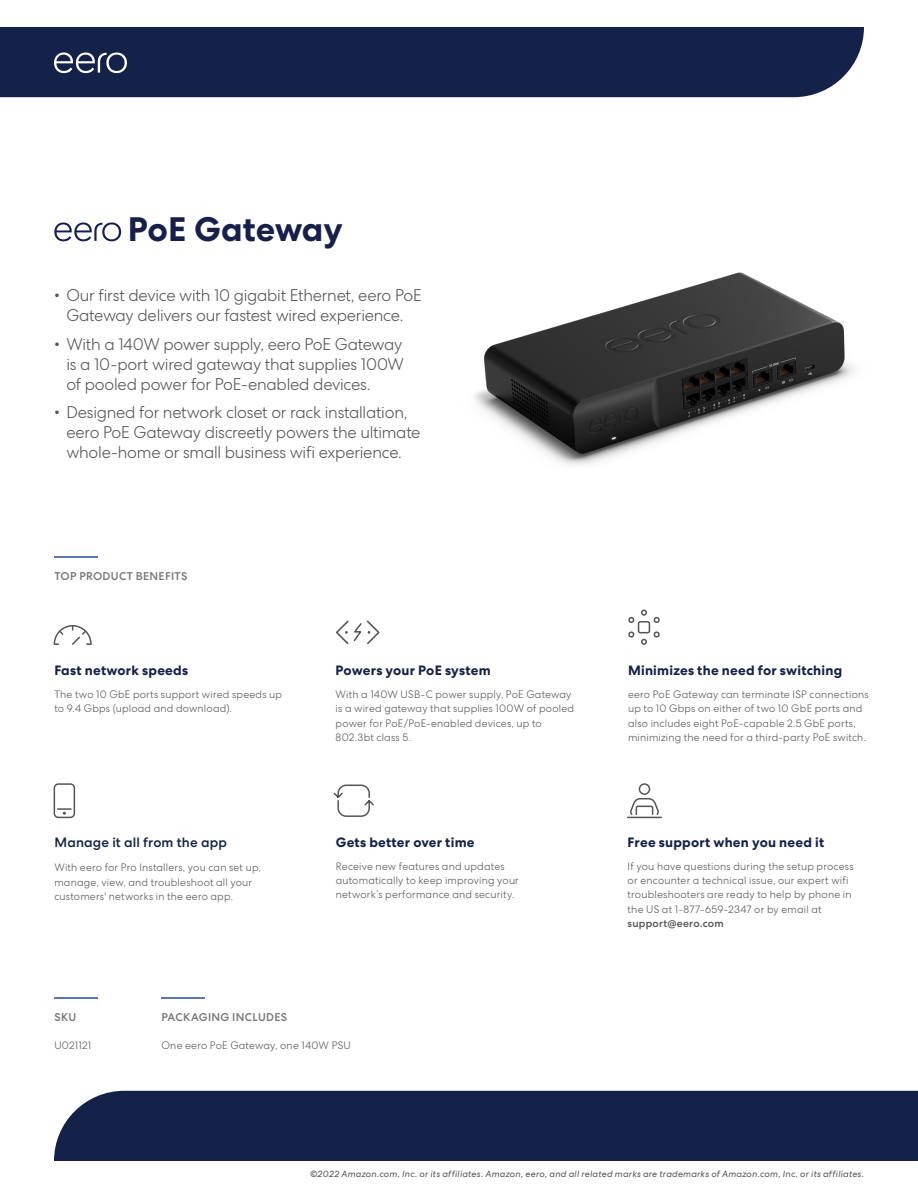
<style>
.page{position:relative;width:918px;height:1188px;background:#fff}
.page>*{position:absolute;margin:0;border:0;box-sizing:border-box;transform-origin:0 0}
.t1{font:700 33.9px "Centra No 2";color:#17204b}
.t2{font:300 16.5px/19.8px "Centra No 2";letter-spacing:-.015em;color:#555554}
.t3{font:700 13.5px "Centra No 2";letter-spacing:.015em;color:#142149}
.t4{font:500 13.5px "Centra No 2";letter-spacing:.01em;color:#132444}
.t5{font:500 11.25px "Centra No 2";letter-spacing:.03em;color:#77777a}
.t6{font:300 10.5px/14.2px "Centra No 2";letter-spacing:.02em;color:#555554}
.t7{font:500 10.5px "Centra No 2";letter-spacing:.02em;color:#555554}
.t8{font:italic 9px "Centra No 2";letter-spacing:.025em;color:#565554}
</style>
<div class="page">
<img style="left:474px;top:272px;width:380px;height:193px">
<div style="left:0;top:27px;width:864px;height:70px;background:#142149"></div>
<svg style="left:54px;top:52px;width:73px;height:21px"></svg>
<div style="left:54px;top:1091px;width:864px;height:70px;background:#142149"></div>
<hr style="left:54px;top:997px;width:44px;height:2px;background:#5a76b3">
<hr style="left:161px;top:997px;width:44px;height:2px;background:#5a76b3">
<div style="left:639px;top:783px;width:11px;height:12px;border:2px solid #555554;border-radius:50%"></div>
<hr style="left:628px;top:817px;width:33px;height:1px;background:#555554">
<svg style="left:630px;top:798px;width:28px;height:17px"></svg>
<svg style="left:53px;top:625px;width:39px;height:20px"></svg>
<svg style="left:333px;top:784px;width:41px;height:33px"></svg>
<svg style="left:628px;top:610px;width:32px;height:35px"></svg>
<div style="left:638px;top:621px;width:12px;height:12px;border:2px solid #555554;border-radius:2px"></div>
<svg style="left:336px;top:621px;width:44px;height:23px"></svg>
<hr style="left:54px;top:556px;width:44px;height:2px;background:#5a76b3">
<div style="left:54px;top:783px;width:21px;height:35px;border:2px solid #555554;border-radius:4px"></div>
<svg style="left:58px;top:808px;width:13px;height:7px"></svg>
<svg style="left:54px;top:222px;width:67px;height:19px"></svg>
<h1 class="t1" style="left:128px;top:209px;width:216px">PoE Gateway</h1>
<h2 class="t2" style="left:66px;top:286px;width:357px">Our first device with 10 gigabit Ethernet, eero PoE<br>Gateway delivers our fastest wired experience.</h2>
<h2 class="t2" style="left:66px;top:334px;width:339px;text-align:justify">With a 140W power supply, eero PoE Gateway is a 10-port wired gateway that supplies 100W of pooled power for PoE-enabled devices.</h2>
<h2 class="t2" style="left:66px;top:403px;width:356px">Designed for network closet or rack installation, eero PoE Gateway discreetly powers the ultimate whole-home or small business wifi experience.</h2>
<p class="t5" style="left:54px;top:570px;width:134px">TOP PRODUCT BENEFITS</p>
<p class="t3" style="left:54px;top:662px;width:135px">Fast network speeds</p>
<p class="t6" style="left:54px;top:687px;width:229px">The two 10 GbE ports support wired speeds up to 9.4 Gbps (upload and download).</p>
<p class="t4" style="left:54px;top:834px;width:174px">Manage it all from the app</p>
<p class="t6" style="left:54px;top:861px;width:208px">With eero for Pro Installers, you can set up, manage, view, and troubleshoot all your customers' networks in the eero app.</p>
<p class="t5" style="left:54px;top:1011px;width:23px">SKU</p>
<p class="t5" style="left:161px;top:1011px;width:127px">PACKAGING INCLUDES</p>
<p class="t3" style="left:336px;top:662px;width:157px">Powers your PoE system</p>
<p class="t6" style="left:336px;top:687px;width:240px">With a 140W USB-C power supply, PoE Gateway is a wired gateway that supplies 100W of pooled power for PoE/PoE-enabled devices, up to 802.3bt class 5.</p>
<p class="t3" style="left:336px;top:834px;width:140px">Gets better over time</p>
<p class="t6" style="left:336px;top:859px;width:185px">Receive new features and updates automatically to keep improving your network’s performance and security.</p>
<p class="t6" style="left:54px;top:1039px;width:38px">U021121</p>
<p class="t6" style="left:161px;top:1039px;width:191px">One eero PoE Gateway, one 140W PSU</p>
<p class="t3" style="left:628px;top:662px;width:216px">Minimizes the need for switching</p>
<p class="t6" style="left:628px;top:687px;width:242px">eero PoE Gateway can terminate ISP connections up to 10 Gbps on either of two 10 GbE ports and also includes eight PoE-capable 2.5 GbE ports, minimizing the need for a third-party PoE switch.</p>
<p class="t3" style="left:628px;top:834px;width:198px">Free support when you need it</p>
<p class="t6" style="left:628px;top:859px;width:227px">If you have questions during the setup process or encounter a technical issue, our expert wifi troubleshooters are ready to help by phone in the US at 1-877-659-2347 or by email at</p>
<p class="t7" style="left:628px;top:917px;width:98px">support@eero.com</p>
<p class="t8" style="left:310px;top:1169px;width:555px">©2022 Amazon.com, Inc. or its affiliates. Amazon, eero, and all related marks are trademarks of Amazon.com, Inc. or its affiliates.</p>
</div>
